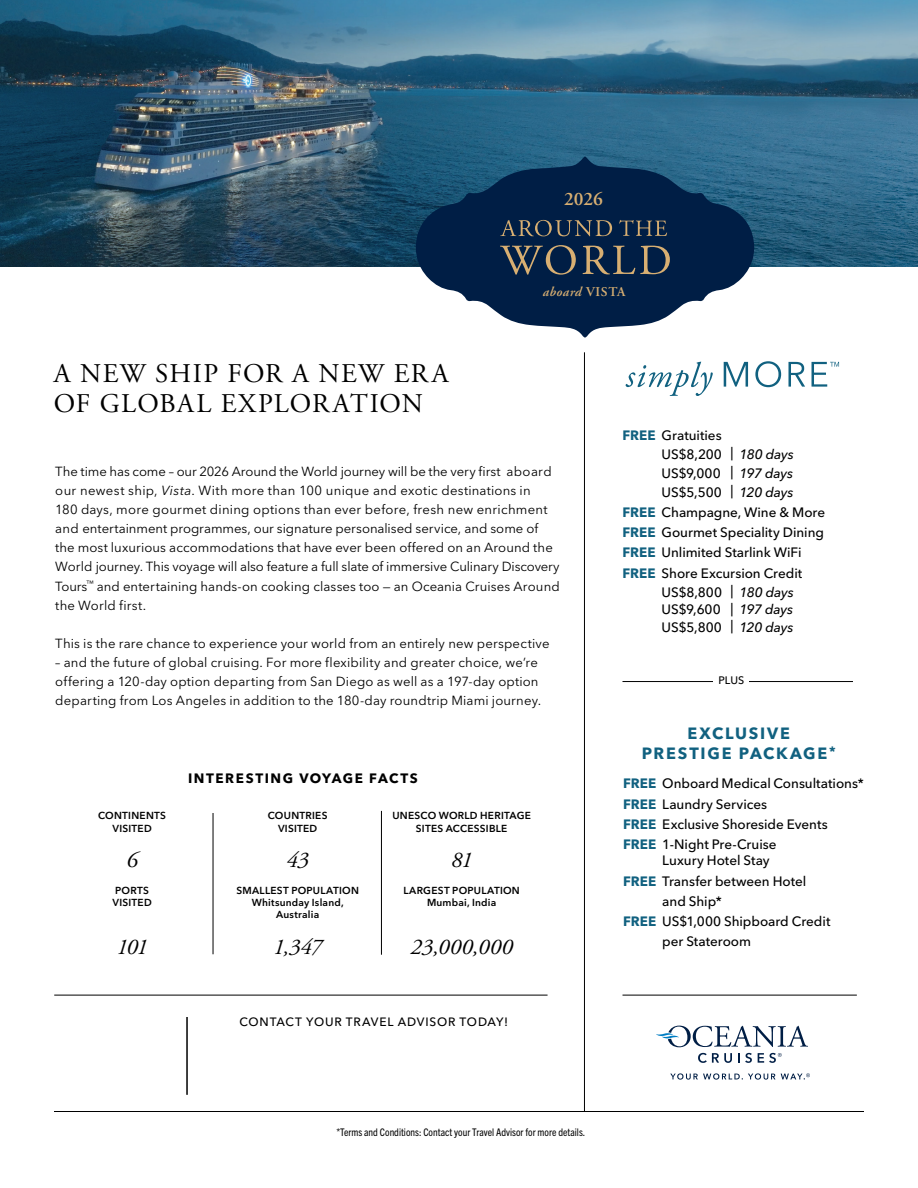
<style>
.page{position:relative;width:918px;height:1188px;background:#fff}
.page>*{position:absolute;margin:0;border:0;box-sizing:border-box;transform-origin:0 0}
.t1{font:27px/30px "Adobe Garamond Pro";letter-spacing:.05em;color:#000}
.t2{font:italic 22.5px "Adobe Garamond Pro";letter-spacing:-.01em;color:#000}
.t3{font:600 19.05px "Adobe Garamond Pro";color:#d8af72}
.t4{font:700 16.2px/19.5px "Avenir Next LT Pro";letter-spacing:.11em;color:#116180;text-align:center}
.t5{font:500 13.5px/20.2px "Avenir Next LT Pro";letter-spacing:-.005em;color:#000}
.t6{font:700 13.5px "Avenir Next LT Pro";letter-spacing:.115em;color:#000}
.t7{font:italic 600 13.35px "Adobe Garamond Pro";letter-spacing:.04em;color:#d8af72}
.t8{font:13.2px/19px "Avenir Next LT Pro";letter-spacing:.01em;color:#000}
.t9{font:500 12px "Avenir Next LT Pro";letter-spacing:.065em;color:#000}
.t10{font:500 10.8px "Avenir Next LT Pro";color:#000}
.t11{font:condensed 10.5px "Trade Gothic Next LT Pro";color:#000}
.t12{font:600 10.2px/12.3px "Avenir Next LT Pro";letter-spacing:.025em;color:#000;text-align:center}
.s1{font-style:normal}
.s2{font-style:italic}
.s3{font-weight:700;color:#116180}
</style>
<div class="page">
<hr style="left:622px;top:681px;width:231px;height:1px;background:#000">
<div style="left:714px;top:676px;width:35px;height:11px;background:#fff"></div>
<hr style="left:622px;top:995px;width:235px;height:1px;background:#000">
<svg style="left:670px;top:1073px;width:105px;height:7px"></svg>
<svg style="left:656px;top:1026px;width:152px;height:21px"></svg>
<svg style="left:698px;top:1053px;width:34px;height:10px"></svg>
<svg style="left:738px;top:1053px;width:14px;height:10px"></svg>
<svg style="left:781px;top:1073px;width:29px;height:7px"></svg>
<svg style="left:758px;top:1053px;width:24px;height:10px"></svg>
<svg style="left:626px;top:362px;width:87px;height:34px"></svg>
<svg style="left:724px;top:362px;width:24px;height:25px"></svg>
<svg style="left:755px;top:361px;width:26px;height:26px"></svg>
<svg style="left:789px;top:362px;width:16px;height:25px"></svg>
<svg style="left:812px;top:362px;width:27px;height:25px"></svg>
<hr style="left:584px;top:352px;width:1px;height:759px;background:#000">
<hr style="left:54px;top:1111px;width:810px;height:1px;background:#000">
<img style="left:0;top:0;width:918px;height:267px">
<svg style="left:416px;top:157px;width:338px;height:181px;fill:#001e45"></svg>
<svg style="left:619px;top:220px;width:48px;height:16px"></svg>
<svg style="left:500px;top:220px;width:112px;height:16px;background:#323f4f"></svg>
<svg style="left:500px;top:245px;width:76px;height:30px;background:#35414f"></svg>
<svg style="left:583px;top:246px;width:87px;height:28px;background:#384350"></svg>
<hr style="left:213px;top:813px;width:1px;height:141px;background:#000">
<hr style="left:381px;top:811px;width:1px;height:144px;background:#000">
<hr style="left:54px;top:995px;width:494px;height:1px;background:#000">
<hr style="left:187px;top:1017px;width:1px;height:78px;background:#000">
<h3 class="t3" style="left:564px;top:188px;width:40px">2026</h3>
<h1 class="t1" style="left:54px;top:359px;width:396px">A NEW SHIP FOR A NEW ERA<br>OF GLOBAL EXPLORATION</h1>
<p class="t7" style="left:543px;top:284px;width:84px">aboard <span class="s1">VISTA</span></p>
<p class="t8" style="left:55px;top:462px;width:506px">The time has come – our 2026 Around the World journey will be the very first aboard our newest ship, <span class="s2">Vista</span>. With more than 100 unique and exotic destinations in<br>180 days, more gourmet dining options than ever before, fresh new enrichment and entertainment programmes, our signature personalised service, and some of the most luxurious accommodations that have ever been offered on an Around the World journey. This voyage will also feature a full slate of immersive Culinary Discovery Tours<sup>™</sup> and entertaining hands-on cooking classes too — an Oceania Cruises Around the World first.</p>
<p class="t8" style="left:55px;top:634px;width:496px">This is the rare chance to experience your world from an entirely new perspective</p>
<p class="t8" style="left:55px;top:653px;width:487px">– and the future of global cruising. For more flexibility and greater choice, we’re offering a 120-day option departing from San Diego as well as a 197-day option departing from Los Angeles in addition to the 180-day roundtrip Miami journey.</p>
<p class="t6" style="left:188px;top:770px;width:231px">INTERESTING VOYAGE FACTS</p>
<p class="t12" style="left:98px;top:809px;width:69px">CONTINENTS<br>VISITED</p>
<p class="t12" style="left:268px;top:809px;width:61px">COUNTRIES<br>VISITED</p>
<p class="t12" style="left:392px;top:809px;width:140px">UNESCO WORLD HERITAGE<br>SITES ACCESSIBLE</p>
<h2 class="t2" style="left:126px;top:847px;width:13px">6</h2>
<h2 class="t2" style="left:287px;top:847px;width:24px">43</h2>
<h2 class="t2" style="left:451px;top:847px;width:23px">81</h2>
<p class="t12" style="left:112px;top:884px;width:41px;text-align:left">PORTS<br>VISITED</p>
<p class="t12" style="left:236px;top:884px;width:124px">SMALLEST POPULATION<br>Whitsunday Island,<br>Australia</p>
<p class="t12" style="left:403px;top:884px;width:118px">LARGEST POPULATION<br>Mumbai, India</p>
<h2 class="t2" style="left:116px;top:933px;width:33px">101</h2>
<h2 class="t2" style="left:273px;top:933px;width:50px">1,347</h2>
<h2 class="t2" style="left:411px;top:933px;width:104px">23,000,000</h2>
<p class="t9" style="left:239px;top:1015px;width:270px">CONTACT YOUR TRAVEL ADVISOR TODAY!</p>
<p class="t5" style="left:662px;top:426px;width:134px;line-height:18.9px;text-indent:-39px"><span class="s3">FREE</span> Gratuities<br>US$8,200 | <span class="s2">180 days<br></span>US$9,000 | <span class="s2">197 days<br></span>US$5,500 | <span class="s2">120 days</span></p>
<p class="t5" style="left:623px;top:502px;width:204px"><span class="s3">FREE</span> Champagne, Wine &amp; More<br><span class="s3">FREE</span> Gourmet Speciality Dining<br><span class="s3">FREE</span> Unlimited Starlink WiFi<br><span class="s3">FREE</span> Shore Excursion Credit</p>
<p class="t5" style="left:662px;top:583px;width:134px;line-height:17.5px;text-align:justify">US$8,800 | <span class="s2">180 days </span>US$9,600 | <span class="s2">197 days </span>US$5,800 | <span class="s2">120 days</span></p>
<p class="t10" style="left:718px;top:674px;width:28px">PLUS</p>
<p class="t4" style="left:642px;top:724px;width:195px">EXCLUSIVE<br>PRESTIGE PACKAGE<sup>*</sup></p>
<p class="t5" style="left:623px;top:774px;width:242px"><span class="s3">FREE</span> Onboard Medical Consultations*<br><span class="s3">FREE</span> Laundry Services<br><span class="s3">FREE</span> Exclusive Shoreside Events<br><span class="s3">FREE</span> 1-Night Pre-Cruise</p>
<p class="t5" style="left:662px;top:850px;width:109px">Luxury Hotel Stay</p>
<p class="t5" style="left:623px;top:871px;width:185px"><span class="s3">FREE</span> Transfer between Hotel</p>
<p class="t5" style="left:662px;top:891px;width:61px">and Ship*</p>
<p class="t5" style="left:623px;top:911px;width:209px"><span class="s3">FREE</span> US$1,000 Shipboard Credit</p>
<p class="t5" style="left:662px;top:931px;width:90px">per Stateroom</p>
<p class="t11" style="left:336px;top:1125px;width:250px">*Terms and Conditions: Contact your Travel Advisor for more details.</p>
</div>
